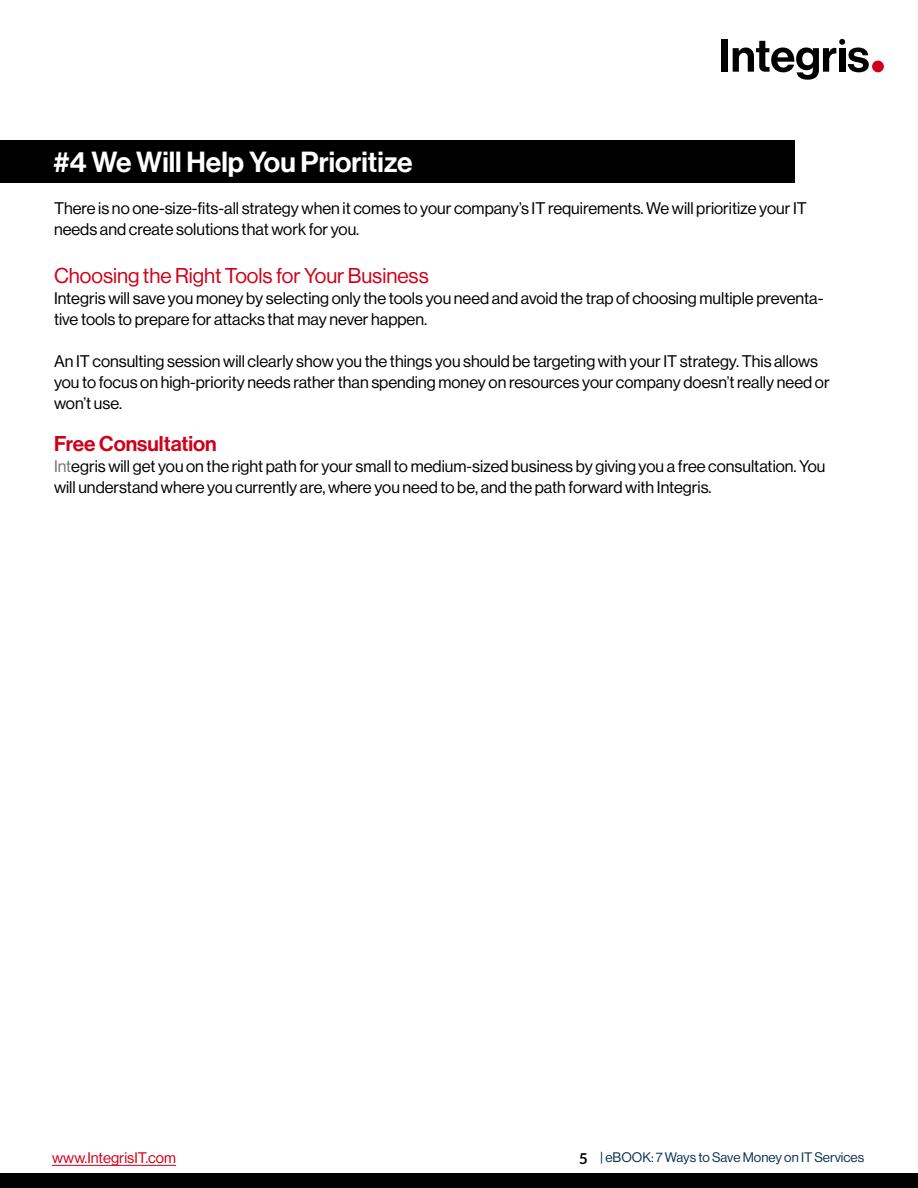
<style>
.page{position:relative;width:918px;height:1188px;background:#fff}
.page>*{position:absolute;margin:0;border:0;box-sizing:border-box;transform-origin:0 0}
.t1{font:28.5px "N Haas Grotesk DS Pro 65 Md";color:#fff}
.t2{font:21px "N Haas Grotesk DS Pro 55 Rg";color:#cf001a}
.t3{font:21px "N Haas Grotesk DS Pro 65 Md";color:#cf001a}
.t4{font:16.5px/21px "N Haas Grotesk DS Pro 55 Rg";color:#000}
.t5{font:15px "N Haas Grotesk DS Pro 55 Rg";color:#cf001a}
.t6{font:13.5px "N Haas Grotesk DS Pro 55 Rg";color:#0c3353}
.s1{color:#727478}
.s2{font-family:"Lato";font-weight:700;font-size:15px;color:#000}
</style>
<div class="page">
<div style="left:0;top:1173px;width:918px;height:15px;background:#000"></div>
<hr style="left:52px;top:1165px;width:124px;height:1px;background:#cf001a">
<div style="left:721px;top:39px;width:7px;height:33px;background:#000"></div>
<div style="left:872px;top:61px;width:12px;height:11px;background:#cf001a;border-radius:50%"></div>
<svg style="left:733px;top:39px;width:136px;height:41px"></svg>
<div style="left:0;top:141px;width:795px;height:42px;background:#000"></div>
<h1 class="t1" style="left:53px;top:145px;width:361px">#4 We Will Help You Prioritize</h1>
<p class="t4" style="left:54px;top:198px;width:754px">There is no one-size-fits-all strategy when it comes to your company’s IT requirements. We will prioritize your IT needs and create solutions that work for you.</p>
<p class="t2" style="left:54px;top:263px;width:376px">Choosing the Right Tools for Your Business</p>
<p class="t4" style="left:54px;top:288px;width:771px">Integris will save you money by selecting only the tools you need and avoid the trap of choosing multiple preventa&shy;tive tools to prepare for attacks that may never happen.</p>
<p class="t4" style="left:54px;top:351px;width:777px">An IT consulting session will clearly show you the things you should be targeting with your IT strategy. This allows you to focus on high-priority needs rather than spending money on resources your company doesn’t really need or won’t use.</p>
<p class="t3" style="left:54px;top:431px;width:164px">Free Consultation</p>
<p class="t4" style="left:54px;top:456px;width:773px"><span class="s1">Int</span>egris will get you on the right path for your small to medium-sized business by giving you a free consultation. You will understand where you currently are, where you need to be, and the path forward with Integris.</p>
<p class="t5" style="left:52px;top:1150px;width:125px">www.IntegrisIT.com</p>
<p class="t6" style="left:579px;top:1150px;width:286px"><span class="s2">5</span> | eBOOK: 7 Ways to Save Money on IT Services</p>
</div>
